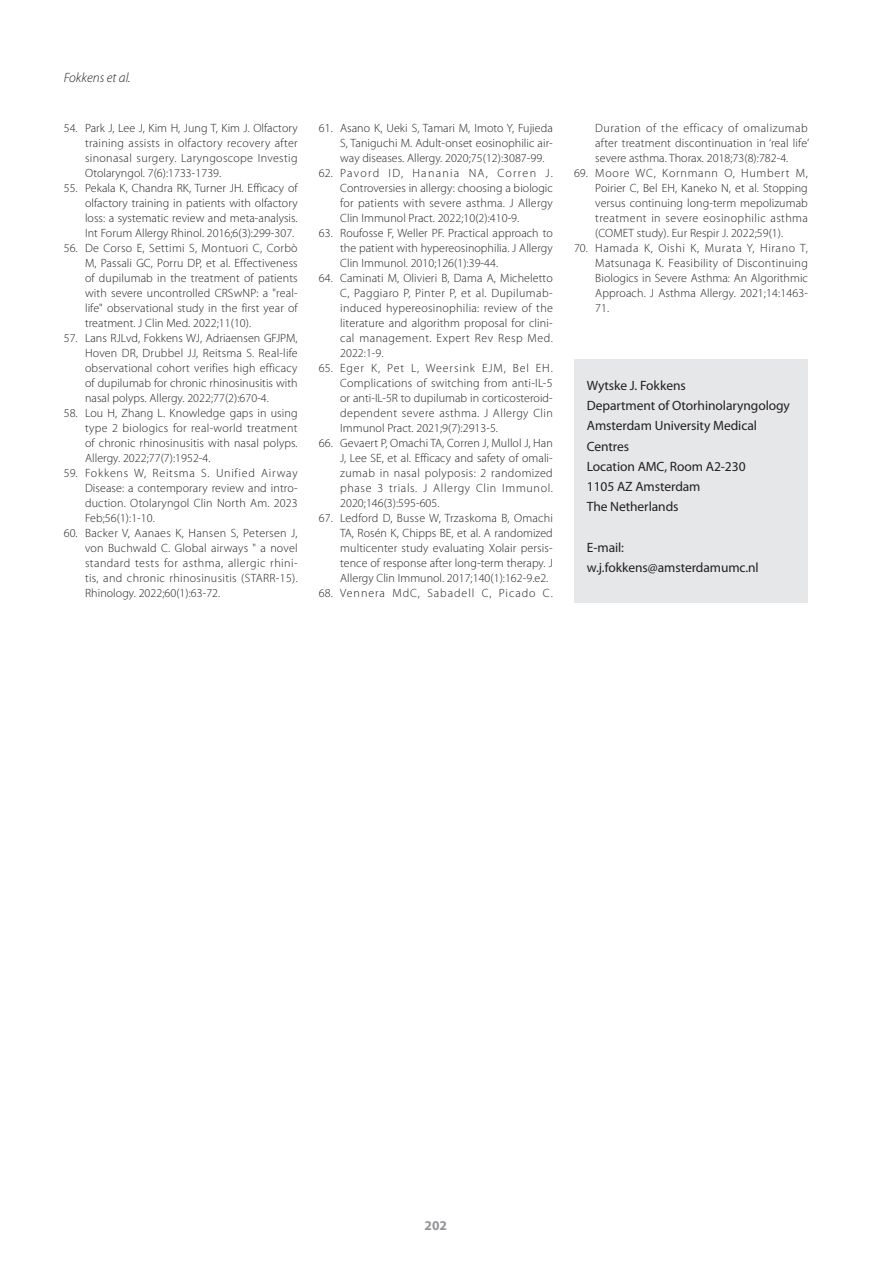
<style>
.page{position:relative;width:893px;height:1263px;background:#fff}
.page>*{position:absolute;margin:0;border:0;box-sizing:border-box;transform-origin:0 0}
.ADRES{font:13.5px/20.2px "Myriad Pro";letter-spacing:-.005em;color:#231f20}
.t1{font:italic 300 13.5px "Myriad Pro";color:#231f20}
.t2{font:700 13.5px "Myriad Pro";color:#939598}
.t3{font:300 12px/15px "Myriad Pro";letter-spacing:.005em;color:#231f20;text-align:justify}
.t4{font:300 12px "Myriad Pro";letter-spacing:.075em;color:#231f20}
</style>
<div class="page">
<div style="left:574px;top:360px;width:234px;height:243px;background:#e6e7e9"></div>
<p class="t1" style="left:64px;top:70px;width:68px">Fokkens et al.</p>
<p class="t3" style="left:85px;top:120px;width:214px;text-indent:-21px">54. Park J, Lee J, Kim H, Jung T, Kim J. Olfactory training assists in olfactory recovery after sinonasal surgery. Laryngoscope Investig Otolaryngol. 7(6):1733-1739.</p>
<p class="t3" style="left:85px;top:180px;width:214px;text-indent:-21px">55. Pekala K, Chandra RK, Turner JH. Efficacy of olfactory training in patients with olfactory loss: a systematic review and meta-analysis.<br>Int Forum Allergy Rhinol. 2016;6(3):299-307.</p>
<p class="t3" style="left:85px;top:240px;width:214px;text-indent:-21px">56. De Corso E, Settimi S, Montuori C, Corbò M, Passali GC, Porru DP, et al. Effectiveness of dupilumab in the treatment of patients with severe uncontrolled CRSwNP: a "real&shy;life" observational study in the first year of treatment. J Clin Med. 2022;11(10).</p>
<p class="t3" style="left:85px;top:330px;width:214px;text-indent:-21px">57. Lans RJLvd, Fokkens WJ, Adriaensen GFJPM, Hoven DR, Drubbel JJ, Reitsma S. Real-life observational cohort verifies high efficacy of dupilumab for chronic rhinosinusitis with nasal polyps. Allergy. 2022;77(2):670-4.</p>
<p class="t3" style="left:85px;top:405px;width:214px;text-indent:-21px">58. Lou H, Zhang L. Knowledge gaps in using type 2 biologics for real-world treatment of chronic rhinosinusitis with nasal polyps.<br>Allergy. 2022;77(7):1952-4.</p>
<p class="t3" style="left:85px;top:465px;width:214px;text-indent:-21px">59. Fokkens W, Reitsma S. Unified Airway Disease: a contemporary review and intro&shy;duction. Otolaryngol Clin North Am. 2023<br>Feb;56(1):1-10.</p>
<p class="t3" style="left:85px;top:525px;width:214px;text-indent:-21px">60. Backer V, Aanaes K, Hansen S, Petersen J, von Buchwald C. Global airways " a novel standard tests for asthma, allergic rhini&shy;tis, and chronic rhinosinusitis (STARR-15).<br>Rhinology. 2022;60(1):63-72.</p>
<p class="t3" style="left:340px;top:120px;width:214px;text-indent:-21px">61. Asano K, Ueki S, Tamari M, Imoto Y, Fujieda S, Taniguchi M. Adult-onset eosinophilic air&shy;way diseases. Allergy. 2020;75(12):3087-99.</p>
<p class="t3" style="left:340px;top:165px;width:214px;text-indent:-21px">62. Pavord ID, Hanania NA, Corren J.<br>Controversies in allergy: choosing a biologic for patients with severe asthma. J Allergy Clin Immunol Pract. 2022;10(2):410-9.</p>
<p class="t3" style="left:340px;top:225px;width:214px;text-indent:-21px">63. Roufosse F, Weller PF. Practical approach to the patient with hypereosinophilia. J Allergy Clin Immunol. 2010;126(1):39-44.</p>
<p class="t3" style="left:340px;top:270px;width:214px;text-indent:-21px">64. Caminati M, Olivieri B, Dama A, Micheletto C, Paggiaro P, Pinter P, et al. Dupilumab&shy;induced hypereosinophilia: review of the literature and algorithm proposal for clini&shy;cal management. Expert Rev Resp Med.<br>2022:1-9.</p>
<p class="t3" style="left:340px;top:360px;width:214px;text-indent:-21px">65. Eger K, Pet L, Weersink EJM, Bel EH.<br>Complications of switching from anti-IL-5 or anti-IL-5R to dupilumab in corticosteroid&shy;dependent severe asthma. J Allergy Clin Immunol Pract. 2021;9(7):2913-5.</p>
<p class="t3" style="left:340px;top:435px;width:214px;text-indent:-21px">66. Gevaert P, Omachi TA, Corren J, Mullol J, Han J, Lee SE, et al. Efficacy and safety of omali&shy;zumab in nasal polyposis: 2 randomized phase 3 trials. J Allergy Clin Immunol.<br>2020;146(3):595-605.</p>
<p class="t3" style="left:340px;top:510px;width:214px;text-indent:-21px">67. Ledford D, Busse W, Trzaskoma B, Omachi TA, Rosén K, Chipps BE, et al. A randomized multicenter study evaluating Xolair persis&shy;tence of response after long-term therapy. J Allergy Clin Immunol. 2017;140(1):162-9.e2.</p>
<p class="t4" style="left:319px;top:586px;width:235px">68. Vennera MdC, Sabadell C, Picado C.</p>
<p class="t3" style="left:595px;top:120px;width:215px">Duration of the efficacy of omalizumab after treatment discontinuation in ‘real life’ severe asthma. Thorax. 2018;73(8):782-4.</p>
<p class="t3" style="left:595px;top:165px;width:214px;text-indent:-21px">69. Moore WC, Kornmann O, Humbert M, Poirier C, Bel EH, Kaneko N, et al. Stopping versus continuing long-term mepolizumab treatment in severe eosinophilic asthma (COMET study). Eur Respir J. 2022;59(1).</p>
<p class="t3" style="left:595px;top:240px;width:214px;text-indent:-21px">70. Hamada K, Oishi K, Murata Y, Hirano T, Matsunaga K. Feasibility of Discontinuing Biologics in Severe Asthma: An Algorithmic Approach. J Asthma Allergy. 2021;14:1463- 71.</p>
<p class="ADRES" style="left:587px;top:375px;width:100px">Wytske J. Fokkens</p>
<p class="ADRES" style="left:587px;top:396px;width:205px">Department of Otorhinolaryngology</p>
<p class="ADRES" style="left:587px;top:416px;width:172px">Amsterdam University Medical<br>Centres</p>
<p class="ADRES" style="left:587px;top:456px;width:160px">Location AMC, Room A2-230</p>
<p class="ADRES" style="left:587px;top:477px;width:115px">1105 AZ Amsterdam</p>
<p class="ADRES" style="left:587px;top:497px;width:93px">The Netherlands</p>
<p class="ADRES" style="left:587px;top:537px;width:39px">E-mail:</p>
<p class="ADRES" style="left:587px;top:558px;width:174px">w.j.fokkens@amsterdamumc.nl</p>
<p class="t2" style="left:425px;top:1218px;width:24px">202</p>
</div>
